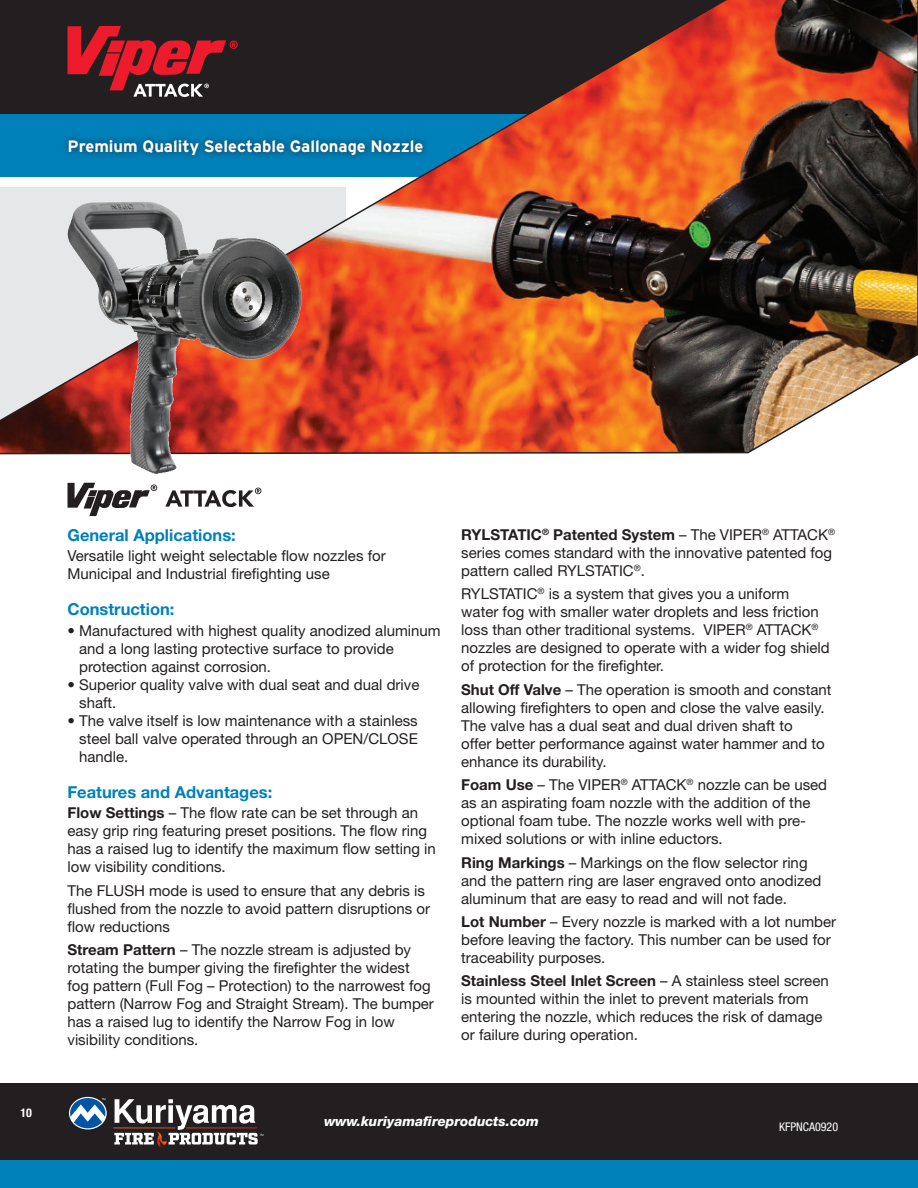
<style>
.page{position:relative;width:918px;height:1188px;background:#fff}
.page>*{position:absolute;margin:0;border:0;box-sizing:border-box;transform-origin:0 0}
.t1{font:700 16.5px "Helvetica Neue";color:#0080b9}
.t2{font:700 16.5px "Interstate";color:#fff}
.t3{font:15px/18px "Helvetica Neue";color:#231f20}
.t4{font:italic 800 13.5px "Helvetica Neue";color:#fff}
.t5{font:condensed 12px "Helvetica Neue";color:#fff}
.t6{font:700 condensed 12px "Helvetica Neue";color:#fff}
.s1{font-weight:700}
</style>
<div class="page">
<div style="left:0;top:1083px;width:918px;height:105px;background:#231f20"></div>
<svg style="left:69px;top:1097px;width:38px;height:32px"></svg>
<svg style="left:70px;top:1098px;width:35px;height:30px"></svg>
<svg style="left:113px;top:1099px;width:150px;height:48px"></svg>
<div style="left:0;top:1160px;width:918px;height:28px;background:#0080b9"></div>
<svg style="left:0;top:0;width:918px;height:455px;background:#7d5443"></svg>
<img style="left:36px;top:195px;width:277px;height:279px">
<svg style="left:68px;top:26px;width:170px;height:71px;background:#77252c"></svg>
<svg style="left:68px;top:483px;width:89px;height:33px"></svg>
<svg style="left:165px;top:488px;width:96px;height:19px"></svg>
<p class="t2" style="left:68px;top:137px;width:357px">Premium Quality Selectable Gallonage Nozzle</p>
<p class="t6" style="left:20px;top:1106px;width:13px">10</p>
<p class="t1" style="left:68px;top:525px;width:170px">General Applications:</p>
<p class="t3" style="left:68px;top:547px;width:320px">Versatile light weight selectable flow nozzles for<br>Municipal and Industrial firefighting use</p>
<p class="t1" style="left:68px;top:599px;width:108px">Construction:</p>
<p class="t3" style="left:79px;top:621px;width:363px;text-indent:-12px">• Manufactured with highest quality anodized aluminum and a long lasting protective surface to provide protection against corrosion.</p>
<p class="t3" style="left:79px;top:675px;width:342px;text-indent:-12px">• Superior quality valve with dual seat and dual drive shaft.</p>
<p class="t3" style="left:79px;top:711px;width:340px;text-align:justify;text-indent:-12px">• The valve itself is low maintenance with a stainless steel ball valve operated through an OPEN/CLOSE handle.</p>
<p class="t1" style="left:68px;top:782px;width:206px">Features and Advantages:</p>
<p class="t3" style="left:68px;top:804px;width:370px"><span class="s1">Flow Settings</span> – The flow rate can be set through an easy grip ring featuring preset positions. The flow ring has a raised lug to identify the maximum flow setting in low visibility conditions.</p>
<p class="t3" style="left:68px;top:881px;width:364px">The FLUSH mode is used to ensure that any debris is flushed from the nozzle to avoid pattern disruptions or flow reductions</p>
<p class="t3" style="left:68px;top:941px;width:368px"><span class="s1">Stream Pattern</span> – The nozzle stream is adjusted by rotating the bumper giving the firefighter the widest fog pattern (Full Fog – Protection) to the narrowest fog pattern (Narrow Fog and Straight Stream). The bumper has a raised lug to identify the Narrow Fog in low visibility conditions.</p>
<p class="t3" style="left:461px;top:525px;width:375px"><span class="s1">RYLSTATIC</span><sup>®</sup> <span class="s1">Patented System</span> – The VIPER<sup>®</sup> ATTACK<sup>® </sup>series comes standard with the innovative patented fog pattern called RYLSTATIC<sup>®</sup>.</p>
<p class="t3" style="left:461px;top:585px;width:370px">RYLSTATIC<sup>®</sup> is a system that gives you a uniform water fog with smaller water droplets and less friction loss than other traditional systems. VIPER<sup>®</sup> ATTACK<sup>® </sup>nozzles are designed to operate with a wider fog shield of protection for the firefighter.</p>
<p class="t3" style="left:461px;top:680px;width:372px"><span class="s1">Shut Off Valve</span> – The operation is smooth and constant allowing firefighters to open and close the valve easily.<br>The valve has a dual seat and dual driven shaft to<br>offer better performance against water hammer and to enhance its durability.</p>
<p class="t3" style="left:461px;top:776px;width:367px"><span class="s1">Foam Use</span> – The VIPER<sup>®</sup> ATTACK<sup>®</sup> nozzle can be used as an aspirating foam nozzle with the addition of the optional foam tube. The nozzle works well with pre&shy;mixed solutions or with inline eductors.</p>
<p class="t3" style="left:461px;top:853px;width:362px"><span class="s1">Ring Markings</span> – Markings on the flow selector ring and the pattern ring are laser engraved onto anodized aluminum that are easy to read and will not fade.</p>
<p class="t3" style="left:461px;top:912px;width:377px"><span class="s1">Lot Number</span> – Every nozzle is marked with a lot number before leaving the factory. This number can be used for traceability purposes.</p>
<p class="t3" style="left:461px;top:972px;width:369px"><span class="s1">Stainless Steel Inlet Screen</span> – A stainless steel screen is mounted within the inlet to prevent materials from entering the nozzle, which reduces the risk of damage or failure during operation.</p>
<p class="t4" style="left:324px;top:1113px;width:216px">www.kuriyamafireproducts.com</p>
<p class="t5" style="left:779px;top:1120px;width:61px">KFPNCA0920</p>
</div>
